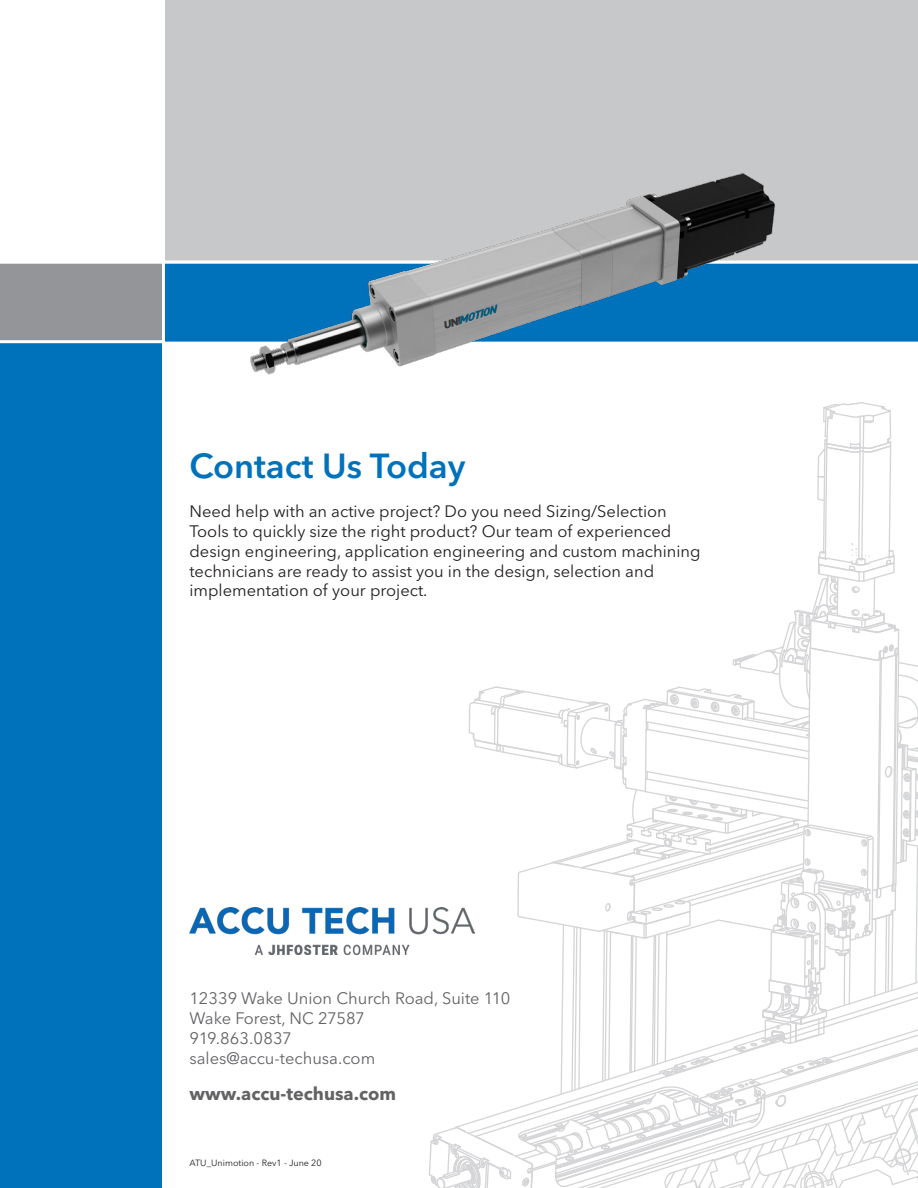
<style>
.page{position:relative;width:918px;height:1188px;background:#fff}
.page>*{position:absolute;margin:0;border:0;box-sizing:border-box;transform-origin:0 0}
.t1{font:600 34.5px "Avenir Next LT Pro";color:#0072bc}
.t2{font:700 18px "Avenir Next LT Pro";color:#636366}
.t3{font:16.5px/19.8px "Avenir Next LT Pro";color:#231f20}
.t4{font:16.5px "Avenir Next LT Pro";color:#636366}
.t5{font:16.5px "Avenir Next LT Pro";letter-spacing:-.02em;color:#636366}
.t6{font:9px "Avenir Next LT Pro";color:#231f20}
</style>
<div class="page">
<svg style="left:429px;top:402px;width:489px;height:786px"></svg>
<div style="left:165px;top:0;width:753px;height:261px;background:#c7c8ca"></div>
<div style="left:165px;top:263px;width:753px;height:79px;background:#0072bc"></div>
<div style="left:0;top:263px;width:162px;height:77px;background:#939598"></div>
<div style="left:0;top:340px;width:162px;height:848px;background:#0072bc"></div>
<img style="left:211px;top:118px;width:629px;height:336px">
<img style="left:189px;top:907px;width:286px;height:48px">
<p class="t1" style="left:189px;top:445px;width:278px">Contact Us Today</p>
<p class="t3" style="left:189px;top:501px;width:513px">Need help with an active project? Do you need Sizing/Selection Tools to quickly size the right product? Our team of experienced design engineering, application engineering and custom machining technicians are ready to assist you in the design, selection and implementation of your project.</p>
<p class="t4" style="left:189px;top:989px;width:322px">12339 Wake Union Church Road, Suite 110</p>
<p class="t5" style="left:189px;top:1009px;width:177px">Wake Forest, NC 27587</p>
<p class="t4" style="left:189px;top:1028px;width:104px">919.863.0837</p>
<p class="t4" style="left:189px;top:1048px;width:187px">sales@accu-techusa.com</p>
<p class="t2" style="left:189px;top:1083px;width:208px">www.accu-techusa.com</p>
<p class="t6" style="left:189px;top:1158px;width:134px">ATU_Unimotion - Rev1 - June 20</p>
</div>
